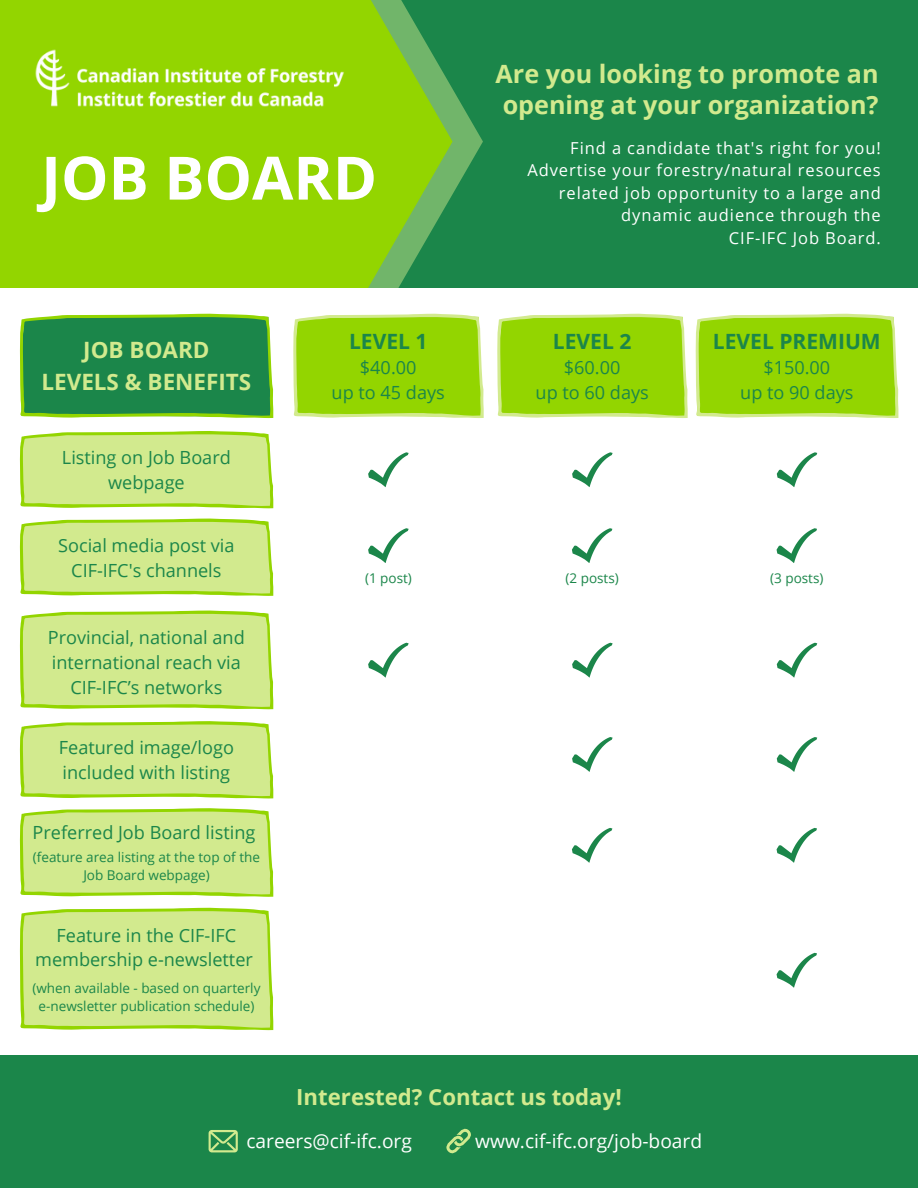
<style>
.page{position:relative;width:918px;height:1188px;background:#1b864a}
.page>*{position:absolute;margin:0;border:0;box-sizing:border-box;transform-origin:0 0}
.t1{font:700 59.85px "Open Sans";color:#fff}
.t2{font:700 25.2px/31.5px "Open Sans";color:#d2ea8e}
.t3{font:700 22.5px "Open Sans";color:#d2ea8e}
.t4{font:700 22.2px "Open Sans";color:#d2ea8e}
.t5{font:700 21px "Open Sans";color:#1b864a}
.t6{font:19.2px "Open Sans";color:#fff}
.t7{font:18.15px/24.9px "Open Sans";color:#1b864a;text-align:center}
.t8{font:16.5px/22.5px "Open Sans";letter-spacing:.055em;color:#fff;text-align:right}
.t9{font:13.5px/18px "Open Sans";color:#1b864a;text-align:center}
</style>
<div class="page">
<svg style="left:453px;top:90px;width:30px;height:103px"></svg>
<svg style="left:0;top:0;width:453px;height:288px;background:#89ce0c"></svg>
<img style="left:0;top:36px;width:379px;height:105px">
<div style="left:0;top:289px;width:918px;height:766px;background:#fff"></div>
<svg style="left:19px;top:431px;width:254px;height:77px;background:#cde884"></svg>
<svg style="left:19px;top:519px;width:254px;height:77px;background:#cde884"></svg>
<svg style="left:19px;top:611px;width:254px;height:98px;background:#cee886"></svg>
<svg style="left:19px;top:721px;width:254px;height:78px;background:#cee986"></svg>
<svg style="left:19px;top:808px;width:254px;height:89px;background:#cee986"></svg>
<svg style="left:19px;top:908px;width:254px;height:122px;background:#cee987"></svg>
<svg style="left:293px;top:314px;width:191px;height:104px;background:#9cd815"></svg>
<svg style="left:497px;top:314px;width:191px;height:104px;background:#9cd815"></svg>
<svg style="left:695px;top:314px;width:204px;height:104px;background:#9cd815"></svg>
<svg style="left:368px;top:452px;width:41px;height:35px"></svg>
<svg style="left:19px;top:314px;width:254px;height:104px;background:#2c904a"></svg>
<svg style="left:572px;top:452px;width:41px;height:35px"></svg>
<svg style="left:777px;top:452px;width:40px;height:35px"></svg>
<svg style="left:368px;top:528px;width:41px;height:35px"></svg>
<svg style="left:572px;top:528px;width:40px;height:35px"></svg>
<svg style="left:777px;top:528px;width:40px;height:35px"></svg>
<svg style="left:368px;top:643px;width:41px;height:35px"></svg>
<svg style="left:572px;top:643px;width:41px;height:35px"></svg>
<svg style="left:777px;top:643px;width:40px;height:35px"></svg>
<svg style="left:572px;top:737px;width:41px;height:35px"></svg>
<svg style="left:777px;top:737px;width:40px;height:35px"></svg>
<svg style="left:572px;top:828px;width:40px;height:35px"></svg>
<svg style="left:777px;top:828px;width:40px;height:35px"></svg>
<svg style="left:777px;top:953px;width:40px;height:35px"></svg>
<svg style="left:209px;top:1130px;width:29px;height:22px"></svg>
<svg style="left:446px;top:1128px;width:25px;height:26px"></svg>
<p class="t1" style="left:41px;top:136px;width:337px">JOB BOARD</p>
<p class="t3" style="left:83px;top:334px;width:128px">JOB BOARD</p>
<p class="t3" style="left:41px;top:366px;width:211px">LEVELS &amp; BENEFITS</p>
<p class="t7" style="left:62px;top:445px;width:170px">Listing on Job Board webpage</p>
<p class="t5" style="left:349px;top:326px;width:80px">LEVEL 1</p>
<p class="t7" style="left:360px;top:355px;width:58px">$40.00</p>
<p class="t7" style="left:332px;top:380px;width:115px">up to 45 days</p>
<p class="t2" style="left:496px;top:57px;width:385px">Are you looking to promote an opening at your organization?</p>
<p class="t8" style="left:527px;top:136px;width:355px">Find a candidate that's right for you!<br>Advertise your forestry/natural resources related job opportunity to a large and dynamic audience through the</p>
<p class="t8" style="left:729px;top:226px;width:153px">CIF-IFC Job Board.</p>
<p class="t5" style="left:553px;top:326px;width:80px">LEVEL 2</p>
<p class="t7" style="left:564px;top:355px;width:58px">$60.00</p>
<p class="t7" style="left:536px;top:380px;width:115px">up to 60 days</p>
<p class="t5" style="left:713px;top:326px;width:169px">LEVEL PREMIUM</p>
<p class="t7" style="left:763px;top:355px;width:68px">$150.00</p>
<p class="t7" style="left:740px;top:380px;width:115px">up to 90 days</p>
<p class="t7" style="left:58px;top:532px;width:178px">Social media post via</p>
<p class="t7" style="left:71px;top:557px;width:152px">CIF-IFC's channels</p>
<p class="t7" style="left:48px;top:624px;width:198px;text-align:left">Provincial, national and international reach via</p>
<p class="t7" style="left:70px;top:674px;width:154px">CIF-IFC’s networks</p>
<p class="t7" style="left:59px;top:735px;width:177px;text-align:left">Featured image/logo included with listing</p>
<p class="t7" style="left:33px;top:820px;width:224px">Preferred Job Board listing</p>
<p class="t9" style="left:33px;top:847px;width:229px">(feature area listing at the top of the<br>Job Board webpage)</p>
<p class="t7" style="left:35px;top:922px;width:219px">Feature in the CIF-IFC membership e-newsletter</p>
<p class="t9" style="left:32px;top:978px;width:230px">(when available - based on quarterly e-newsletter publication schedule)</p>
<p class="t9" style="left:365px;top:569px;width:48px">(1 post)</p>
<p class="t9" style="left:566px;top:569px;width:55px">(2 posts)</p>
<p class="t9" style="left:770px;top:569px;width:55px">(3 posts)</p>
<p class="t4" style="left:296px;top:1081px;width:327px">Interested? Contact us today!</p>
<p class="t6" style="left:246px;top:1128px;width:167px">careers@cif-ifc.org</p>
<p class="t6" style="left:475px;top:1128px;width:228px">www.cif-ifc.org/job-board</p>
</div>
